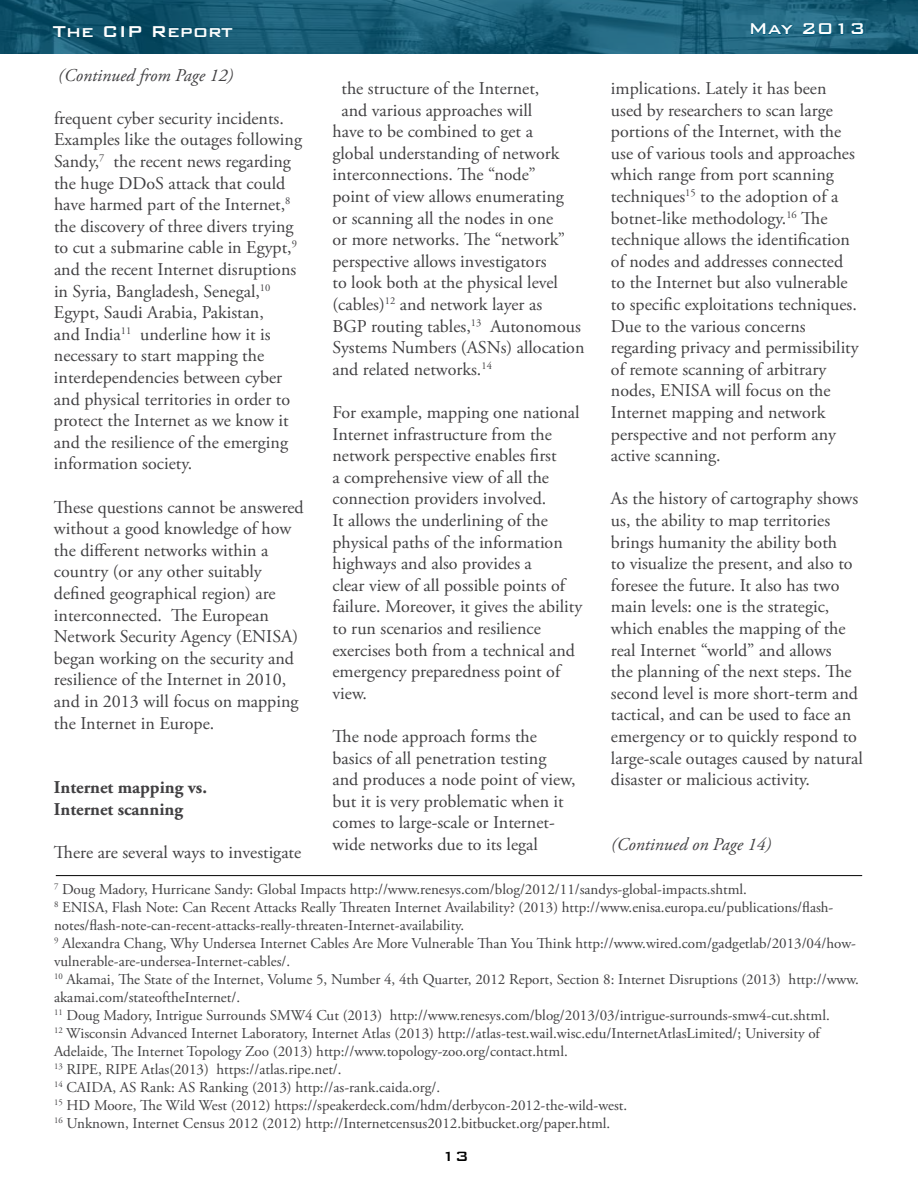
<style>
.page{position:relative;width:918px;height:1188px;background:#fff}
.page>*{position:absolute;margin:0;border:0;box-sizing:border-box;transform-origin:0 0}
.t1{font:500 21px "Bank Gothic BT";color:#fff}
.t2{font:18px/21.6px "Adobe Garamond Pro";color:#414042}
.t3{font:italic 18px "Adobe Garamond Pro";color:#414042}
.t4{font:700 18px/21.6px "Adobe Garamond Pro";color:#414042}
.t5{font:500 18px "Bank Gothic BT";color:#000}
.t6{font:15px/18px "Adobe Garamond Pro";color:#414042}
</style>
<div class="page">
<img style="left:0;top:0;width:918px;height:54px">
<svg style="left:751px;top:23px;width:42px;height:12px"></svg>
<svg style="left:803px;top:23px;width:29px;height:12px"></svg>
<svg style="left:838px;top:23px;width:6px;height:12px"></svg>
<svg style="left:851px;top:23px;width:13px;height:12px"></svg>
<hr style="left:56px;top:875px;width:806px;height:1px;background:#000">
<p class="t1" style="left:53px;top:20px;width:182px">The CIP Report</p>
<p class="t1" style="left:749px;top:17px;width:119px">May 2013</p>
<p class="t3" style="left:58px;top:64px;width:177px">(Continued from Page 12)</p>
<p class="t2" style="left:54px;top:108px;width:250px">frequent cyber security incidents.<br>Examples like the outages following Sandy,<sup>7</sup> the recent news regarding the huge DDoS attack that could have harmed part of the Internet,<sup>8 </sup>the discovery of three divers trying to cut a submarine cable in Egypt,<sup>9 </sup>and the recent Internet disruptions in Syria, Bangladesh, Senegal,<sup>10<br></sup>Egypt, Saudi Arabia, Pakistan,<br>and India<sup>11</sup> underline how it is necessary to start mapping the interdependencies between cyber and physical territories in order to protect the Internet as we know it and the resilience of the emerging information society.</p>
<p class="t2" style="left:54px;top:497px;width:251px">These questions cannot be answered without a good knowledge of how the different networks within a country (or any other suitably defined geographical region) are interconnected. The European<br>Network Security Agency (ENISA) began working on the security and resilience of the Internet in 2010, and in 2013 will focus on mapping the Internet in Europe.</p>
<p class="t4" style="left:54px;top:777px;width:155px">Internet mapping vs.<br>Internet scanning</p>
<p class="t2" style="left:54px;top:842px;width:249px">There are several ways to investigate</p>
<p class="t2" style="left:341px;top:78px;width:199px">the structure of the Internet,</p>
<p class="t2" style="left:341px;top:100px;width:192px">and various approaches will</p>
<p class="t2" style="left:332px;top:121px;width:202px">have to be combined to get a</p>
<p class="t2" style="left:332px;top:143px;width:228px">global understanding of network</p>
<p class="t2" style="left:332px;top:165px;width:205px">interconnections. The “node”</p>
<p class="t2" style="left:332px;top:186px;width:233px">point of view allows enumerating</p>
<p class="t2" style="left:332px;top:208px;width:222px">or scanning all the nodes in one</p>
<p class="t2" style="left:332px;top:229px;width:234px">or more networks. The “network”</p>
<p class="t2" style="left:332px;top:251px;width:216px">perspective allows investigators</p>
<p class="t2" style="left:332px;top:273px;width:227px">to look both at the physical level</p>
<p class="t2" style="left:332px;top:294px;width:211px">(cables)<sup>12</sup> and network layer as</p>
<p class="t2" style="left:332px;top:316px;width:250px">BGP routing tables,<sup>13</sup> Autonomous</p>
<p class="t2" style="left:332px;top:337px;width:254px">Systems Numbers (ASNs) allocation</p>
<p class="t2" style="left:332px;top:359px;width:161px">and related networks.<sup>14</sup></p>
<p class="t2" style="left:332px;top:402px;width:251px">For example, mapping one national<br>Internet infrastructure from the network perspective enables first<br>a comprehensive view of all the connection providers involved.<br>It allows the underlining of the physical paths of the information highways and also provides a<br>clear view of all possible points of failure. Moreover, it gives the ability to run scenarios and resilience exercises both from a technical and emergency preparedness point of view.</p>
<p class="t2" style="left:332px;top:726px;width:245px">The node approach forms the basics of all penetration testing and produces a node point of view, but it is very problematic when it comes to large-scale or Internet&shy;wide networks due to its legal</p>
<p class="t2" style="left:611px;top:78px;width:249px">implications. Lately it has been used by researchers to scan large portions of the Internet, with the use of various tools and approaches which range from port scanning techniques<sup>15</sup> to the adoption of a botnet-like methodology.<sup>16</sup> The technique allows the identification of nodes and addresses connected to the Internet but also vulnerable to specific exploitations techniques.<br>Due to the various concerns regarding privacy and permissibility of remote scanning of arbitrary nodes, ENISA will focus on the<br>Internet mapping and network perspective and not perform any active scanning.</p>
<p class="t2" style="left:611px;top:489px;width:253px">As the history of cartography shows us, the ability to map territories brings humanity the ability both<br>to visualize the present, and also to foresee the future. It also has two main levels: one is the strategic, which enables the mapping of the real Internet “world” and allows<br>the planning of the next steps. The second level is more short-term and tactical, and can be used to face an emergency or to quickly respond to large-scale outages caused by natural disaster or malicious activity.</p>
<p class="t3" style="left:611px;top:833px;width:162px">(Continued on Page 14)</p>
<p class="t6" style="left:54px;top:881px;width:807px"><sup>7</sup> Doug Madory, Hurricane Sandy: Global Impacts http://www.renesys.com/blog/2012/11/sandys-global-impacts.shtml.<br><sup>8</sup> ENISA, Flash Note: Can Recent Attacks Really Threaten Internet Availability? (2013) http://www.enisa.europa.eu/publications/flash&shy;notes/flash-note-can-recent-attacks-really-threaten-Internet-availability.<br><sup>9</sup> Alexandra Chang, Why Undersea Internet Cables Are More Vulnerable Than You Think http://www.wired.com/gadgetlab/2013/04/how&shy;vulnerable-are-undersea-Internet-cables/.<br><sup>10</sup> Akamai, The State of the Internet, Volume 5, Number 4, 4th Quarter, 2012 Report, Section 8: Internet Disruptions (2013) http://www. akamai.com/stateoftheInternet/.<br><sup>11</sup> Doug Madory, Intrigue Surrounds SMW4 Cut (2013) http://www.renesys.com/blog/2013/03/intrigue-surrounds-smw4-cut.shtml.<br><sup>12</sup> Wisconsin Advanced Internet Laboratory, Internet Atlas (2013) http://atlas-test.wail.wisc.edu/InternetAtlasLimited/; University of Adelaide, The Internet Topology Zoo (2013) http://www.topology-zoo.org/contact.html.<br><sup>13</sup> RIPE, RIPE Atlas(2013) https://atlas.ripe.net/.<br><sup>14</sup> CAIDA, AS Rank: AS Ranking (2013) http://as-rank.caida.org/.<br><sup>15</sup> HD Moore, The Wild West (2012) https://speakerdeck.com/hdm/derbycon-2012-the-wild-west.<br><sup>16</sup> Unknown, Internet Census 2012 (2012) http://Internetcensus2012.bitbucket.org/paper.html.</p>
<p class="t5" style="left:441px;top:1147px;width:29px">13</p>
</div>
